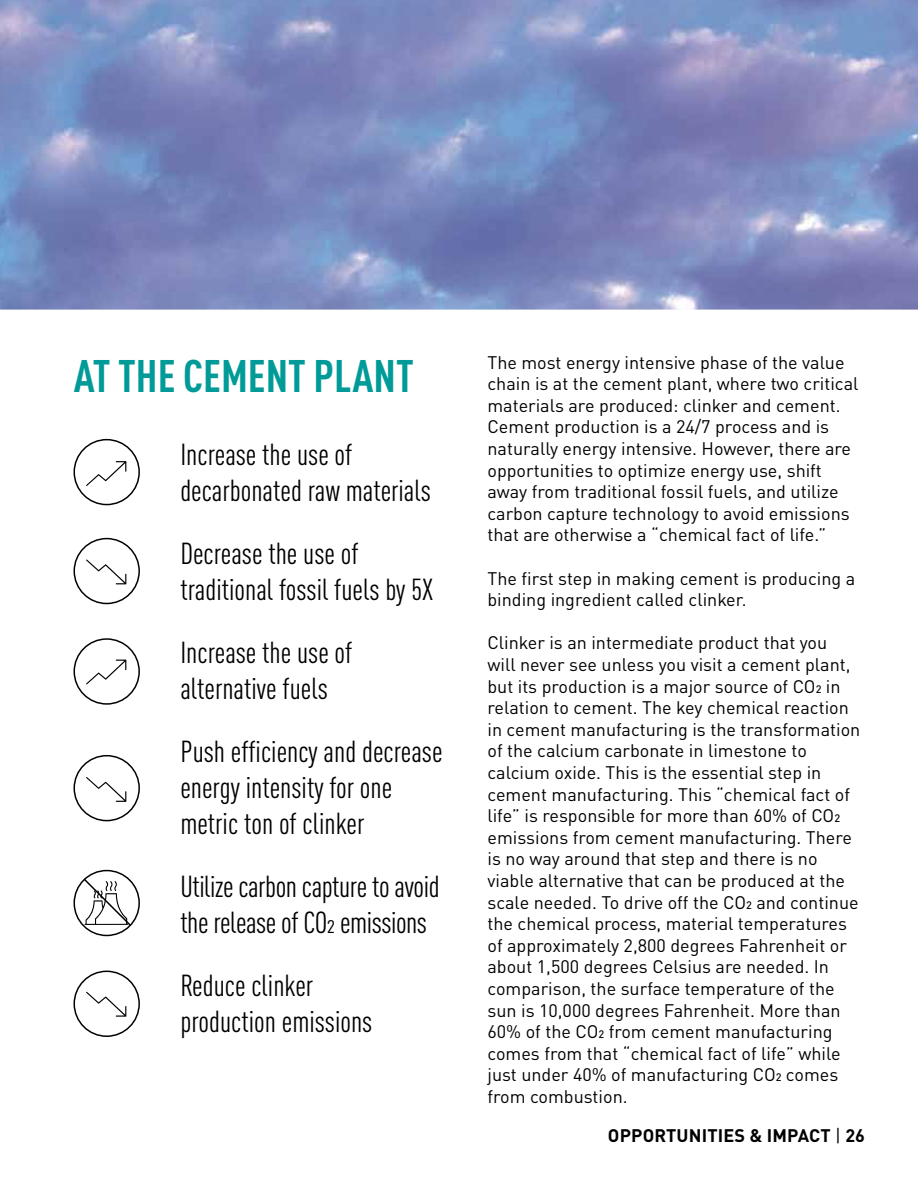
<style>
.page{position:relative;width:918px;height:1188px;background:#fff}
.page>*{position:absolute;margin:0;border:0;box-sizing:border-box;transform-origin:0 0}
.t1{font:700 condensed 45px "DIN Pro";color:#009b98}
.t2{font:condensed 30px/36px "DIN Pro";color:#000}
.t3{font:18px/21.6px "DIN Pro";color:#000}
.t4{font:700 18px "DIN Pro";letter-spacing:.01em;color:#000}
.s1{font-weight:400}
</style>
<div class="page">
<img style="left:0;top:0;width:918px;height:310px">
<div style="left:74px;top:439px;width:66px;height:66px;border:2px solid #000;border-radius:50%"></div>
<div style="left:74px;top:538px;width:66px;height:66px;border:2px solid #000;border-radius:50%"></div>
<svg style="left:74px;top:639px;width:65px;height:65px"></svg>
<div style="left:74px;top:638px;width:66px;height:67px;border:2px solid #000;border-radius:50%"></div>
<div style="left:74px;top:755px;width:66px;height:66px;border:2px solid #000;border-radius:50%"></div>
<div style="left:74px;top:870px;width:66px;height:66px;border:2px solid #000;border-radius:50%"></div>
<div style="left:74px;top:971px;width:66px;height:66px;border:2px solid #000;border-radius:50%"></div>
<svg style="left:83px;top:647px;width:49px;height:47px"></svg>
<svg style="left:83px;top:449px;width:49px;height:46px"></svg>
<svg style="left:83px;top:983px;width:49px;height:46px"></svg>
<svg style="left:83px;top:550px;width:49px;height:47px"></svg>
<svg style="left:83px;top:768px;width:49px;height:46px"></svg>
<svg style="left:82px;top:877px;width:51px;height:51px"></svg>
<h1 class="t1" style="left:74px;top:342px;width:342px">AT THE CEMENT PLANT</h1>
<h2 class="t2" style="left:180px;top:434px;width:252px">Increase the use of decarbonated raw materials</h2>
<h2 class="t2" style="left:180px;top:533px;width:254px">Decrease the use of traditional fossil fuels by 5X</h2>
<h2 class="t2" style="left:180px;top:632px;width:173px">Increase the use of alternative fuels</h2>
<h2 class="t2" style="left:180px;top:731px;width:264px">Push efficiency and decrease energy intensity for one metric ton of clinker</h2>
<h2 class="t2" style="left:180px;top:866px;width:261px">Utilize carbon capture to avoid the release of CO2 emissions</h2>
<h2 class="t2" style="left:180px;top:965px;width:193px">Reduce clinker production emissions</h2>
<p class="t3" style="left:488px;top:350px;width:372px">The most energy intensive phase of the value chain is at the cement plant, where two critical materials are produced: clinker and cement.<br>Cement production is a 24/7 process and is naturally energy intensive. However, there are opportunities to optimize energy use, shift away from traditional fossil fuels, and utilize carbon capture technology to avoid emissions that are otherwise a “chemical fact of life.”</p>
<p class="t3" style="left:488px;top:566px;width:369px">The first step in making cement is producing a binding ingredient called clinker.</p>
<p class="t3" style="left:488px;top:630px;width:374px">Clinker is an intermediate product that you<br>will never see unless you visit a cement plant, but its production is a major source of CO2 in relation to cement. The key chemical reaction in cement manufacturing is the transformation of the calcium carbonate in limestone to calcium oxide. This is the essential step in cement manufacturing. This “chemical fact of life” is responsible for more than 60% of CO2 emissions from cement manufacturing. There is no way around that step and there is no viable alternative that can be produced at the scale needed. To drive off the CO2 and continue the chemical process, material temperatures of approximately 2,800 degrees Fahrenheit or about 1,500 degrees Celsius are needed. In comparison, the surface temperature of the sun is 10,000 degrees Fahrenheit. More than 60% of the CO2 from cement manufacturing comes from that “chemical fact of life” while just under 40% of manufacturing CO2 comes from combustion.</p>
<p class="t4" style="left:608px;top:1120px;width:258px">OPPORTUNITIES &amp; IMPACT <span class="s1">|</span> 26</p>
</div>
